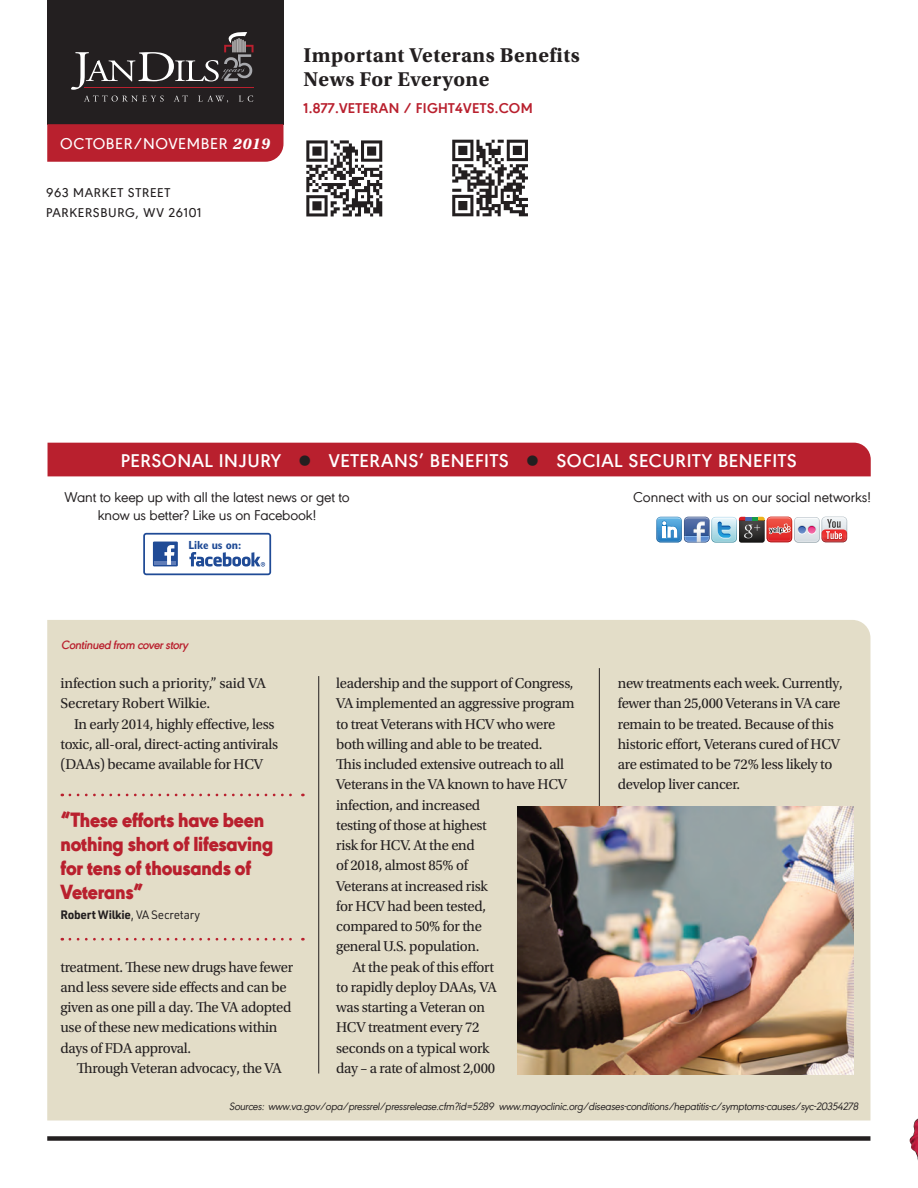
<style>
.page{position:relative;width:918px;height:1188px;background:#fff}
.page>*{position:absolute;margin:0;border:0;box-sizing:border-box;transform-origin:0 0}
.t1{font:900 21px/24px "URW Geometric";letter-spacing:-.01em;color:#b9202e}
.t2{font:700 21px/24px "Utopia Std";letter-spacing:.02em;color:#231f20}
.t3{font:600 19.5px "URW Geometric";letter-spacing:.03em;color:#fff}
.t4{font:500 16.5px "URW Geometric";letter-spacing:.04em;color:#fff}
.t5{font:15px/20.2px "Utopia Std";letter-spacing:-.02em;color:#231f20}
.t6{font:15px "URW Geometric";letter-spacing:-.01em;color:#231f20}
.t7{font:700 15px "URW Geometric";letter-spacing:.02em;color:#b9202e}
.t8{font:500 13.5px/19.5px "URW Geometric";letter-spacing:.05em;color:#231f20}
.t9{font:italic 600 12.75px "URW Geometric";letter-spacing:-.025em;color:#b9202e}
.t10{font:700 12px "URWDIN";letter-spacing:-.02em;color:#231f20}
.t11{font:11.85px "Classical Sans Bold Cond DTC";color:#204b96}
.t12{font:italic 11.25px "URW Geometric";letter-spacing:-.02em;color:#231f20}
.s1{font-family:"Utopia Std";font-weight:700;font-style:italic}
.s2{font-size:30px;color:#231f20}
.s3{font-weight:400}
</style>
<div class="page">
<div style="left:47px;top:620px;width:823px;height:500px;background:#e3ddc8"></div>
<div style="left:48px;top:443px;width:823px;height:33px;background:#b9202e"></div>
<div style="left:47px;top:0;width:237px;height:124px;background:#231f20"></div>
<div style="left:47px;top:124px;width:237px;height:38px;background:#b9202e"></div>
<img style="left:306px;top:140px;width:77px;height:77px">
<img style="left:452px;top:139px;width:76px;height:78px">
<img style="left:656px;top:517px;width:191px;height:26px">
<svg style="left:143px;top:533px;width:128px;height:42px"></svg>
<div style="left:47px;top:1136px;width:823px;height:5px;background:#231f20"></div>
<hr style="left:318px;top:676px;width:1px;height:398px;background:#231f20">
<hr style="left:599px;top:668px;width:1px;height:398px;background:#231f20">
<svg style="left:71px;top:32px;width:183px;height:71px"></svg>
<svg style="left:70px;top:938px;width:233px;height:3px"></svg>
<svg style="left:70px;top:794px;width:233px;height:2px"></svg>
<img style="left:517px;top:807px;width:336px;height:267px">
<img style="left:910px;top:1119px;width:8px;height:32px">
<p class="t4" style="left:60px;top:131px;width:211px">OCTOBER/NOVEMBER <span class="s1">2019</span></p>
<p class="t8" style="left:46px;top:182px;width:157px">963 MARKET STREET<br>PARKERSBURG, WV 26101</p>
<h1 class="t2" style="left:304px;top:43px;width:278px">Important Veterans Benefits<br>News For Everyone</h1>
<p class="t7" style="left:304px;top:97px;width:231px">1.877.VETERAN / FIGHT4VETS.COM</p>
<h2 class="t3" style="left:121px;top:446px;width:678px">PERSONAL INJURY <span class="s2">•</span> VETERANS’ BENEFITS <span class="s2">•</span> SOCIAL SECURITY BENEFITS</h2>
<p class="t6" style="left:65px;top:486px;width:287px">Want to keep up with all the latest news or get to</p>
<p class="t6" style="left:633px;top:486px;width:240px">Connect with us on our social networks!</p>
<p class="t6" style="left:98px;top:504px;width:220px">know us better? Like us on Facebook!</p>
<p class="t11" style="left:189px;top:539px;width:54px">Like us on:</p>
<p class="t9" style="left:62px;top:636px;width:129px">Continued from cover story</p>
<p class="t5" style="left:60px;top:673px;width:207px">infection such a priority,” said VA<br>Secretary Robert Wilkie.</p>
<p class="t5" style="left:60px;top:714px;width:219px;text-indent:14px">In early 2014, highly effective, less toxic, all-oral, direct-acting antivirals (DAAs) became available for HCV</p>
<h1 class="t1" style="left:60px;top:807px;width:214px">“These efforts have been nothing short of lifesaving for tens of thousands of<br>Veterans”</h1>
<p class="t10" style="left:60px;top:907px;width:141px">Robert Wilkie<span class="s3">, VA Secretary</span></p>
<p class="t5" style="left:60px;top:957px;width:234px">treatment. These new drugs have fewer and less severe side effects and can be given as one pill a day. The VA adopted use of these new medications within days of FDA approval.</p>
<p class="t5" style="left:77px;top:1058px;width:207px">Through Veteran advocacy, the VA</p>
<p class="t5" style="left:336px;top:673px;width:239px">leadership and the support of Congress,</p>
<p class="t5" style="left:336px;top:694px;width:240px">VA implemented an aggressive program</p>
<p class="t5" style="left:336px;top:714px;width:221px">to treat Veterans with HCV who were</p>
<p class="t5" style="left:336px;top:734px;width:208px">both willing and able to be treated.</p>
<p class="t5" style="left:336px;top:754px;width:230px">This included extensive outreach to all</p>
<p class="t5" style="left:336px;top:775px;width:233px">Veterans in the VA known to have HCV</p>
<p class="t5" style="left:336px;top:795px;width:146px">infection, and increased</p>
<p class="t5" style="left:336px;top:815px;width:152px">testing of those at highest</p>
<p class="t5" style="left:336px;top:835px;width:140px">risk for HCV. At the end</p>
<p class="t5" style="left:336px;top:856px;width:133px">of 2018, almost 85% of</p>
<p class="t5" style="left:336px;top:876px;width:153px">Veterans at increased risk</p>
<p class="t5" style="left:336px;top:896px;width:152px">for HCV had been tested,</p>
<p class="t5" style="left:336px;top:916px;width:147px">compared to 50% for the</p>
<p class="t5" style="left:336px;top:937px;width:145px">general U.S. population.</p>
<p class="t5" style="left:353px;top:957px;width:143px">At the peak of this effort</p>
<p class="t5" style="left:336px;top:977px;width:162px">to rapidly deploy DAAs, VA</p>
<p class="t5" style="left:336px;top:997px;width:150px">was starting a Veteran on</p>
<p class="t5" style="left:336px;top:1018px;width:145px">HCV treatment every 72</p>
<p class="t5" style="left:336px;top:1038px;width:155px">seconds on a typical work</p>
<p class="t5" style="left:336px;top:1058px;width:160px">day – a rate of almost 2,000</p>
<p class="t5" style="left:618px;top:673px;width:227px">new treatments each week. Currently, fewer than 25,000 Veterans in VA care remain to be treated. Because of this historic effort, Veterans cured of HCV are estimated to be 72% less likely to develop liver cancer.</p>
<p class="t12" style="left:230px;top:1098px;width:631px">Sources: www.va.gov/opa/pressrel/pressrelease.cfm?id=5289 www.mayoclinic.org/diseases-conditions/hepatitis-c/symptoms-causes/syc-20354278</p>
</div>
